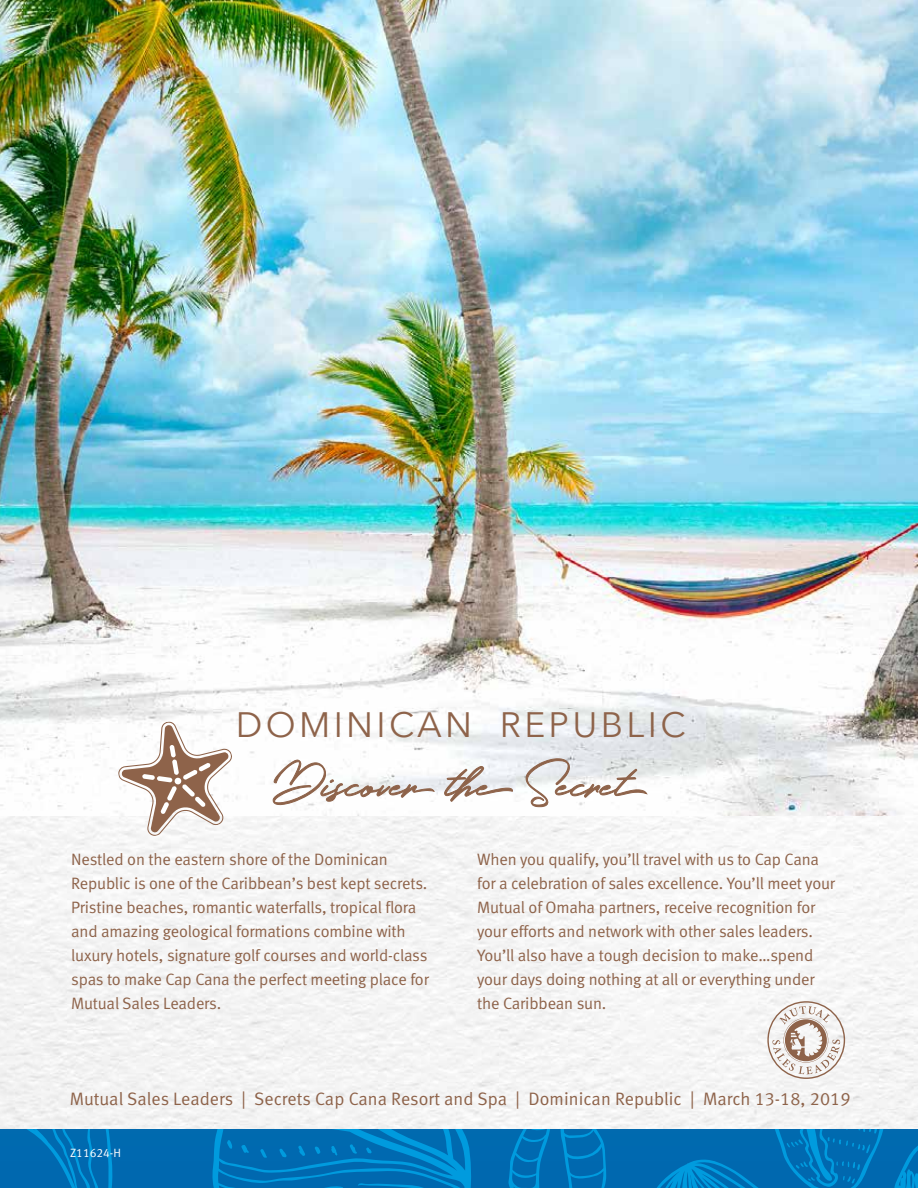
<style>
.page{position:relative;width:918px;height:1188px;background:#fff}
.page>*{position:absolute;margin:0;border:0;box-sizing:border-box;transform-origin:0 0}
.t1{font:51px "Holland";color:#8e634a}
.t2{font:35.25px "Avenir Next";letter-spacing:.095em;color:#8e634a}
.t3{font:18px "Meta Normal LF";letter-spacing:.005em;color:#8e634a}
.t4{font:16.5px/24px "Meta Normal LF";letter-spacing:-.01em;color:#8e634a}
.t5{font:12px "Meta Normal LF";color:#fff}
</style>
<div class="page">
<div style="left:0;top:815px;width:918px;height:315px;background:#f5f5f5"></div>
<img style="left:0;top:0;width:918px;height:815px">
<svg style="left:273px;top:760px;width:162px;height:45px"></svg>
<svg style="left:444px;top:766px;width:69px;height:36px"></svg>
<svg style="left:525px;top:758px;width:123px;height:49px"></svg>
<svg style="left:117px;top:722px;width:116px;height:114px"></svg>
<svg style="left:174px;top:777px;width:8px;height:8px"></svg>
<div style="left:767px;top:1001px;width:78px;height:78px;border:1px solid #8e634a;border-radius:50%"></div>
<svg style="left:772px;top:1006px;width:68px;height:68px"></svg>
<div style="left:0;top:1130px;width:918px;height:58px;background:#0069af"></div>
<svg style="left:28px;top:1130px;width:85px;height:58px"></svg>
<svg style="left:212px;top:1130px;width:706px;height:58px"></svg>
<h2 class="t2" style="left:236px;top:695px;width:452px">DOMINICAN REPUBLIC</h2>
<h1 class="t1" style="left:273px;top:746px;width:357px">Discover the Secret</h1>
<p class="t4" style="left:71px;top:847px;width:359px">Nestled on the eastern shore of the Dominican Republic is one of the Caribbean’s best kept secrets.<br>Pristine beaches, romantic waterfalls, tropical flora and amazing geological formations combine with luxury hotels, signature golf courses and world-class spas to make Cap Cana the perfect meeting place for Mutual Sales Leaders.</p>
<p class="t4" style="left:477px;top:847px;width:360px">When you qualify, you’ll travel with us to Cap Cana for a celebration of sales excellence. You’ll meet your Mutual of Omaha partners, receive recognition for your efforts and network with other sales leaders.<br>You’ll also have a tough decision to make…spend your days doing nothing at all or everything under the Caribbean sun.</p>
<p class="t3" style="left:70px;top:1088px;width:782px">Mutual Sales Leaders | Secrets Cap Cana Resort and Spa | Dominican Republic | March 13-18, 2019</p>
<p class="t5" style="left:70px;top:1146px;width:52px">Z11624-H</p>
</div>
